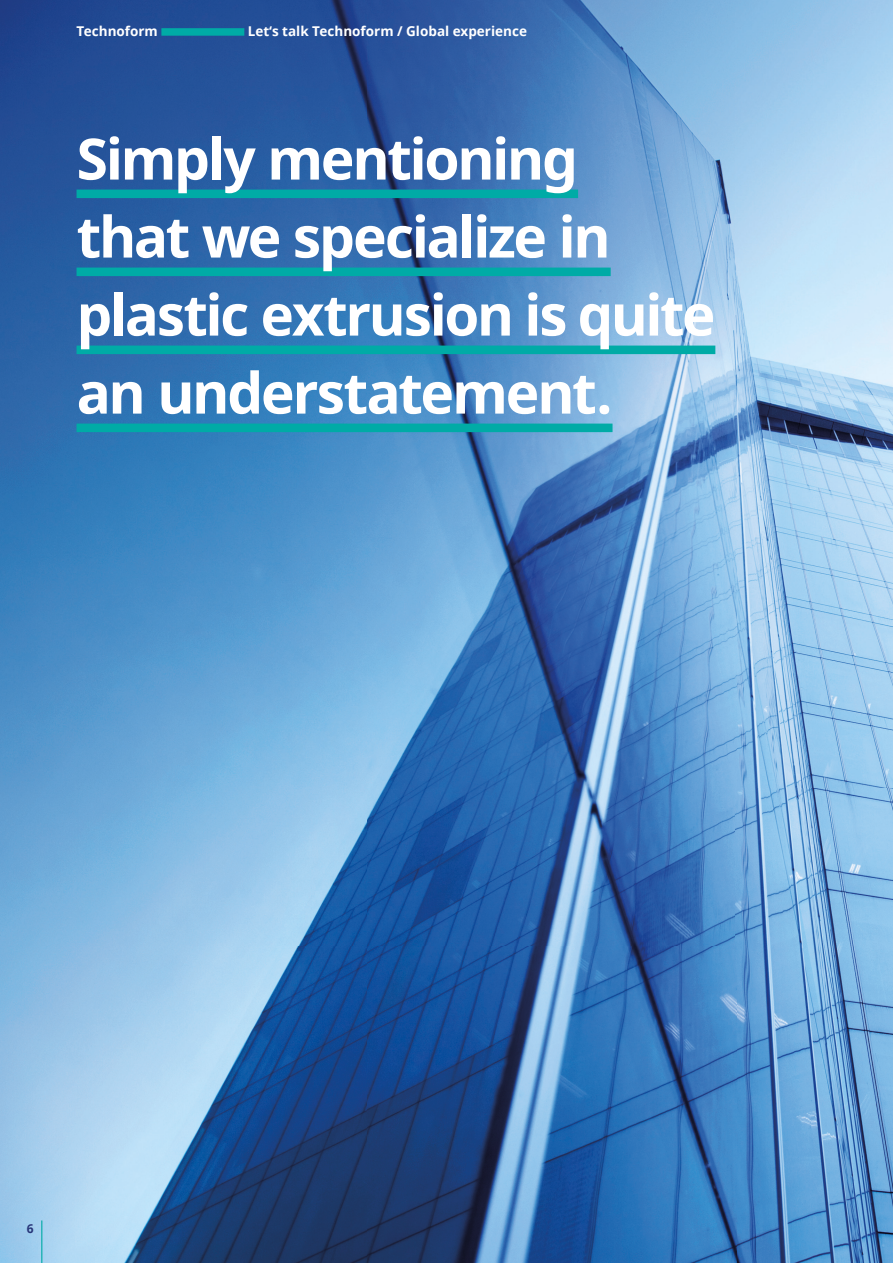
<style>
.page{position:relative;width:893px;height:1263px;background:#fff}
.page>*{position:absolute;margin:0;border:0;box-sizing:border-box;transform-origin:0 0}
.t1{font:700 57px/78px "Noto Sans";letter-spacing:-.04em;color:#fff}
.t2{font:700 13.5px "Noto Sans";color:#fff}
.t3{font:700 12px "Noto Sans";color:#273578}
</style>
<div class="page">
<img style="left:0;top:0;width:893px;height:1263px">
<div style="left:77px;top:190px;width:501px;height:8px;background:#00aba6"></div>
<div style="left:77px;top:268px;width:534px;height:8px;background:#00aba6"></div>
<div style="left:77px;top:346px;width:638px;height:8px;background:#00aba6"></div>
<div style="left:77px;top:424px;width:535px;height:8px;background:#00aba6"></div>
<div style="left:161px;top:28px;width:83px;height:8px;background:#00aba6"></div>
<hr style="left:41px;top:1220px;width:1px;height:43px;background:#00aba6">
<p class="t2" style="left:77px;top:21px;width:83px">Technoform</p>
<p class="t2" style="left:248px;top:21px;width:281px">Let‘s talk Technoform / Global experience</p>
<p class="t1" style="left:77px;top:118px;width:640px">Simply mentioning<br>that we specialize in plastic extrusion is quite an understatement.</p>
<p class="t3" style="left:27px;top:1220px;width:8px">6</p>
</div>
